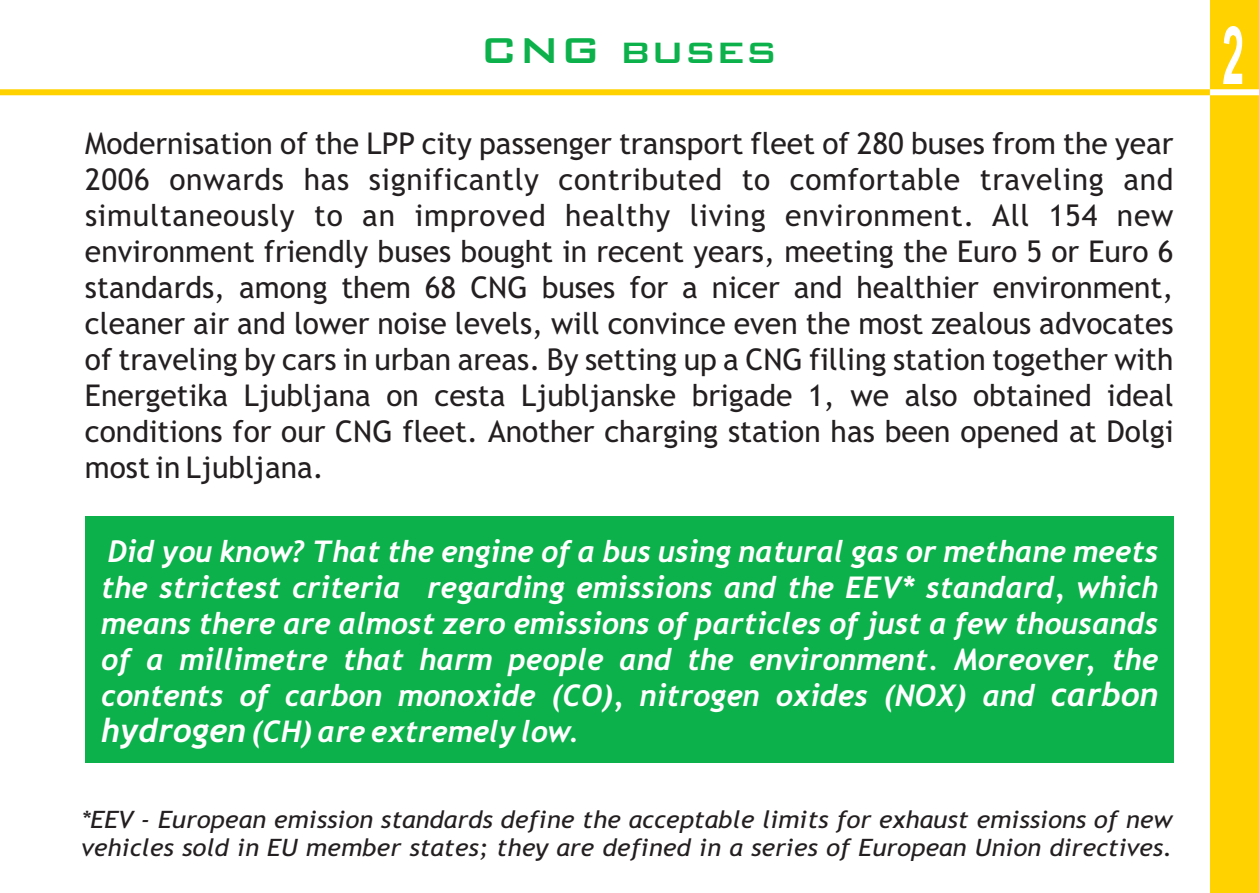
<style>
.page{position:relative;width:1259px;height:893px;background:#fff}
.page>*{position:absolute;margin:0;border:0;box-sizing:border-box;transform-origin:0 0}
.t1{font:500 48px "Bank Gothic BT";color:#0cb14b}
.t2{font:30px/36px "Trebuchet MS";color:#231f20;text-align:justify}
.t3{font:italic 700 30px/36px "Trebuchet";color:#fff;text-align:justify}
.t4{font:italic 24px/27.9px "Trebuchet MS";color:#231f20;scale:1.07 1}
.s1{font-size:33px}
</style>
<div class="page">
<div style="left:85px;top:517px;width:1088px;height:246px;background:#0cb14b"></div>
<div style="left:1210px;top:0;width:49px;height:893px;background:#ffd200"></div>
<div style="left:1204px;top:89px;width:55px;height:6px;background:#fff"></div>
<div style="left:0;top:89px;width:1210px;height:6px;background:#ffd200"></div>
<svg style="left:1223px;top:26px;width:19px;height:58px"></svg>
<h1 class="t1" style="left:480px;top:26px;width:299px">CNG buses</h1>
<p class="t2" style="left:85px;top:128px;width:1090px">Modernisation of the LPP city passenger transport fleet of 280 buses from the year 2006 onwards has significantly contributed to comfortable traveling and simultaneously to an improved healthy living environment. All 154 new environment friendly buses bought in recent years, meeting the Euro 5 or Euro 6 standards, among them 68 CNG buses for a nicer and healthier environment, cleaner air and lower noise levels, will convince even the most zealous advocates of traveling by cars in urban areas. By setting up a CNG filling station together with Energetika Ljubljana on cesta Ljubljanske brigade 1, we also obtained ideal conditions for our CNG fleet. Another charging station has been opened at Dolgi most in Ljubljana.</p>
<p class="t3" style="left:101px;top:536px;width:1058px">Did you know? That the engine of a bus using natural gas or methane meets the strictest criteria regarding emissions and the EEV* standard, which means there are almost zero emissions of particles of just a few thousands of a millimetre that harm people and the environment. Moreover, the contents of carbon monoxide (CO), nitrogen oxides (NOX) and <span class="s1">carbon hydrogen</span> (CH) are extremely low.</p>
<p class="t4" style="left:81px;top:808px;width:1021px">*EEV - European emission standards define the acceptable limits for exhaust emissions of new vehicles sold in EU member states; they are defined in a series of European Union directives.</p>
</div>
